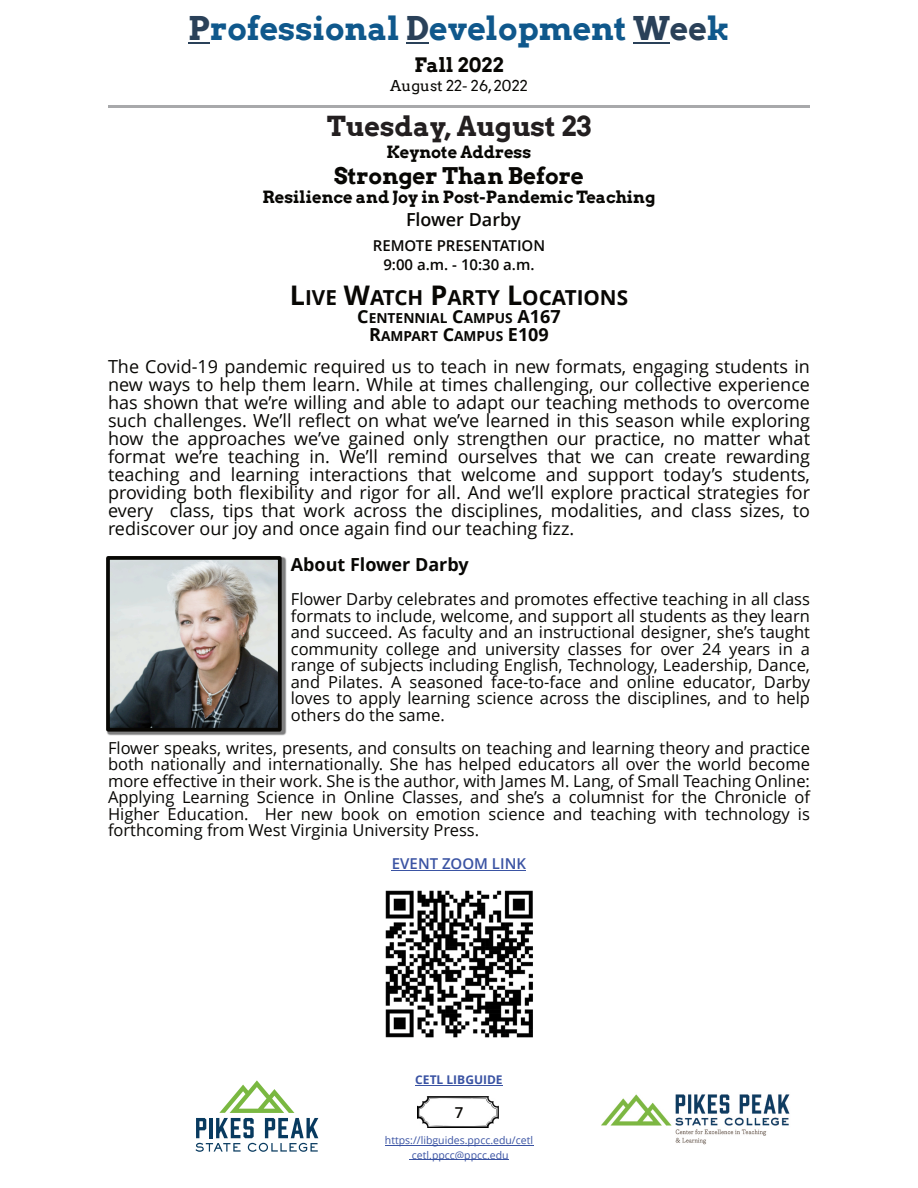
<style>
.page{position:relative;width:918px;height:1188px;background:#fff}
.page>*{position:absolute;margin:0;border:0;box-sizing:border-box;transform-origin:0 0}
.t1{font:700 32.1px "Arvo";color:#0f588c}
.t2{font:700 27px "Arvo";color:#231f20}
.t3{font:700 22.5px "Arvo";color:#080704}
.t4{font:700 20.7px "Open Sans";color:#080704}
.t5{font:700 19.5px "Arvo";color:#080704}
.t6{font:18px/18px "Open Sans";color:#080704;text-align:justify}
.t7{font:700 18px "Open Sans";color:#080704}
.t8{font:600 18px "Open Sans";color:#080704}
.t9{font:16.5px/16.5px "Open Sans";color:#080704;text-align:justify}
.t10{font:700 16.5px "Arvo";color:#080704}
.t11{font:600 15px "Open Sans";color:#080704}
.t12{font:15px "Arvo";color:#080704}
.t13{font:600 15px "Open Sans";color:#3a53a3}
.t14{font:700 13.8px/18px "Open Sans";color:#080704;text-align:center}
.t15{font:700 12px "Open Sans";color:#3a53a3}
.t16{font:10.5px/14.5px "Open Sans";color:#3a53a3;text-align:center}
.s1{color:#2a4159}
.s2{font-size:27px}
.s3{font-size:18px}
</style>
<div class="page">
<img style="left:417px;top:1096px;width:82px;height:31px">
<hr style="left:188px;top:42px;width:22px;height:2px;background:#2a4159">
<hr style="left:406px;top:42px;width:23px;height:2px;background:#2a4159">
<hr style="left:633px;top:42px;width:37px;height:2px;background:#2a4159">
<hr style="left:108px;top:105px;width:702px;height:3px;background:#a8a9ab">
<hr style="left:415px;top:1085px;width:88px;height:1px;background:#3a53a3">
<hr style="left:385px;top:1145px;width:148px;height:1px;background:#3a53a3">
<hr style="left:409px;top:1160px;width:100px;height:1px;background:#3a53a3">
<svg style="left:195px;top:1080px;width:123px;height:72px"></svg>
<img style="left:601px;top:1094px;width:189px;height:50px">
<hr style="left:392px;top:870px;width:134px;height:1px;background:#3a53a3">
<img style="left:385px;top:890px;width:148px;height:148px">
<img style="left:107px;top:557px;width:179px;height:179px">
<img style="left:111px;top:561px;width:166px;height:166px">
<div style="left:106px;top:556px;width:176px;height:176px;border:4px solid #080704"></div>
<h1 class="t1" style="left:188px;top:15px;width:543px"><span class="s1">P</span>rofessional <span class="s1">D</span>evelopment <span class="s1">Wee</span>k</h1>
<p class="t5" style="left:414px;top:57px;width:91px">Fall 2022</p>
<p class="t12" style="left:390px;top:80px;width:139px">August 22- 26,2022</p>
<h2 class="t2" style="left:327px;top:115px;width:265px">Tuesday, August 23</h2>
<p class="t10" style="left:387px;top:145px;width:146px">Keynote Address</p>
<h3 class="t3" style="left:334px;top:167px;width:251px">Stronger Than Before</h3>
<p class="t10" style="left:263px;top:190px;width:394px">Resilience and Joy in Post-Pandemic Teaching</p>
<p class="t11" style="left:373px;top:240px;width:174px">REMOTE PRESENTATION</p>
<p class="t8" style="left:406px;top:212px;width:116px">Flower Darby</p>
<p class="t11" style="left:383px;top:258px;width:153px">9:00 a.m. - 10:30 a.m.</p>
<p class="t4" style="left:290px;top:289px;width:340px"><span class="s2">L</span>IVE <span class="s2">W</span>ATCH <span class="s2">P</span>ARTY <span class="s2">L</span>OCATIONS</p>
<p class="t14" style="left:357px;top:310px;width:205px"><span class="s3">C</span>ENTENNIAL <span class="s3">C</span>AMPUS <span class="s3">A167<br>R</span>AMPART <span class="s3">C</span>AMPUS <span class="s3">E109</span></p>
<p class="t6" style="left:108px;top:359px;width:704px">The Covid-19 pandemic required us to teach in new formats, engaging students in new ways to help them learn. While at times challenging, our collective experience has shown that we’re willing and able to adapt our teaching methods to overcome such challenges. We’ll reflect on what we’ve learned in this season while exploring how the approaches we’ve gained only strengthen our practice, no matter what format we’re teaching in. We’ll remind ourselves that we can create rewarding teaching and learning interactions that welcome and support today’s students, providing both flexibility and rigor for all. And we’ll explore practical strategies for every class, tips that work across the disciplines, modalities, and class sizes, to rediscover our joy and once again find our teaching fizz.</p>
<p class="t7" style="left:291px;top:557px;width:179px">About Flower Darby</p>
<p class="t9" style="left:291px;top:593px;width:521px">Flower Darby celebrates and promotes effective teaching in all class formats to include, welcome, and support all students as they learn and succeed. As faculty and an instructional designer, she’s taught community college and university classes for over 24 years in a range of subjects including English, Technology, Leadership, Dance, and Pilates. A seasoned face-to-face and online educator, Darby loves to apply learning science across the disciplines, and to help others do the same.</p>
<p class="t9" style="left:108px;top:741px;width:704px">Flower speaks, writes, presents, and consults on teaching and learning theory and practice both nationally and internationally. She has helped educators all over the world become more effective in their work. She is the author, with James M. Lang, of Small Teaching Online:<br>Applying Learning Science in Online Classes, and she’s a columnist for the Chronicle of Higher Education. Her new book on emotion science and teaching with technology is forthcoming from West Virginia University Press.</p>
<p class="t13" style="left:392px;top:857px;width:136px">EVENT ZOOM LINK</p>
<p class="t15" style="left:415px;top:1075px;width:89px">CETL LIBGUIDE</p>
<p class="t11" style="left:455px;top:1106px;width:10px">7</p>
<p class="t16" style="left:385px;top:1134px;width:150px">https://libguides.ppcc.edu/cetl cetl.ppcc@ppcc.edu</p>
</div>
